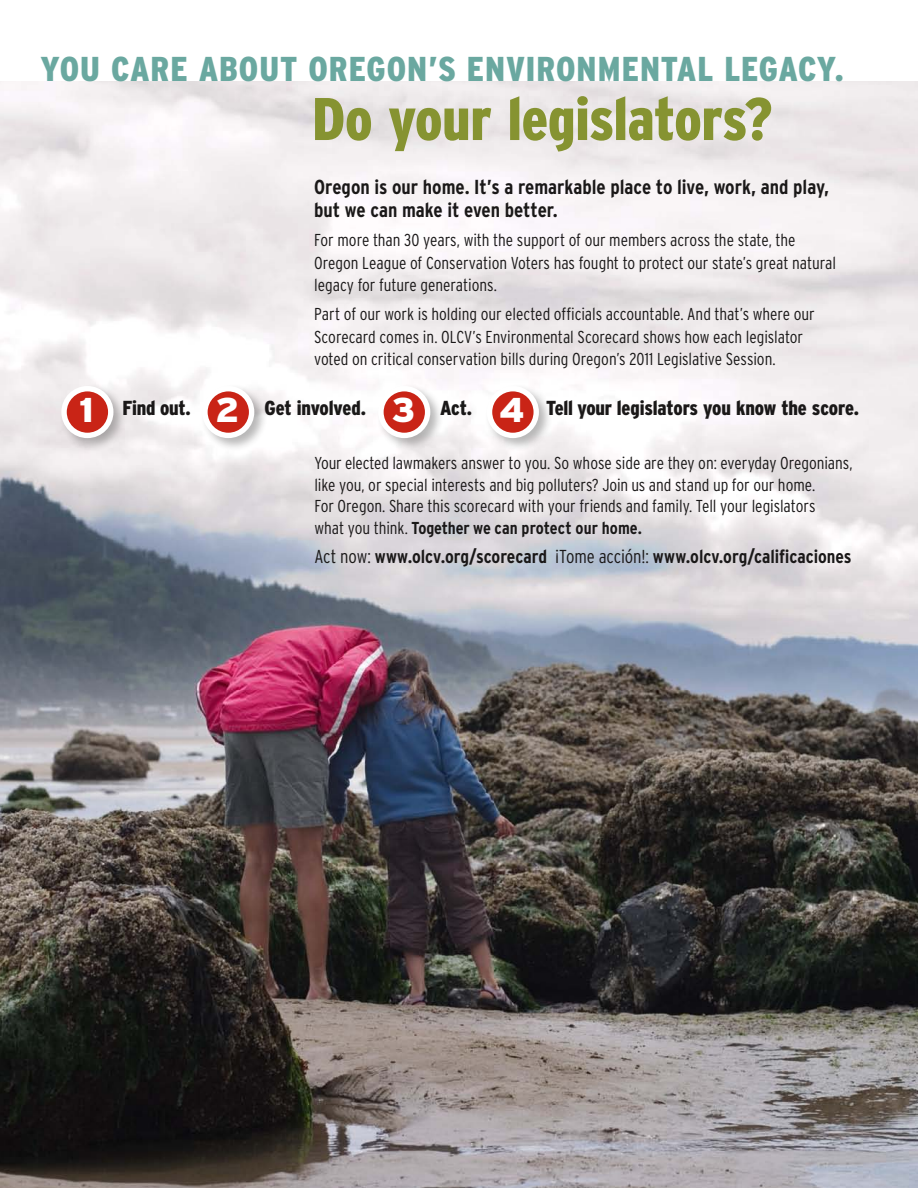
<style>
.page{position:relative;width:918px;height:1188px;background:#fff}
.page>*{position:absolute;margin:0;border:0;box-sizing:border-box;transform-origin:0 0}
.t1{font:900 condensed 60px "Interstate";letter-spacing:-.01em;color:#869331}
.t2{font:900 condensed 34.5px "Interstate";letter-spacing:.03em;color:#6aa8a0}
.t3{font:700 condensed 20.25px/23.2px "Interstate";color:#1a1818}
.t4{font:900 condensed 20.25px "Interstate";letter-spacing:-.01em;color:#1a1818}
.t5{font:700 condensed 18.75px "Interstate";color:#1a1818}
.t6{font:300 condensed 17.25px/22.5px "Interstate";letter-spacing:-.005em;color:#1a1818}
.s1{font-stretch:normal;font-size:34.5px;color:#fff}
.s2{font-weight:700}
.s3{font-weight:300}
</style>
<div class="page">
<img style="left:0;top:81px;width:918px;height:1107px">
<div style="left:59px;top:383px;width:67px;height:68px;background:#1a1818;opacity:.31"></div>
<div style="left:64px;top:389px;width:47px;height:46px;background:#c92416;border-radius:50%"></div>
<div style="left:61px;top:386px;width:52px;height:52px;border:5px solid #fff;border-radius:50%"></div>
<div style="left:200px;top:383px;width:67px;height:68px;background:#1a1818;opacity:.31"></div>
<div style="left:205px;top:389px;width:47px;height:46px;background:#c92416;border-radius:50%"></div>
<div style="left:202px;top:386px;width:52px;height:52px;border:5px solid #fff;border-radius:50%"></div>
<div style="left:376px;top:383px;width:67px;height:68px;background:#1a1818;opacity:.31"></div>
<div style="left:381px;top:389px;width:47px;height:46px;background:#c92416;border-radius:50%"></div>
<div style="left:378px;top:386px;width:52px;height:52px;border:5px solid #fff;border-radius:50%"></div>
<div style="left:484px;top:383px;width:68px;height:68px;background:#1a1818;opacity:.31"></div>
<div style="left:490px;top:389px;width:46px;height:46px;background:#c92416;border-radius:50%"></div>
<div style="left:487px;top:386px;width:52px;height:52px;border:5px solid #fff;border-radius:50%"></div>
<h2 class="t2" style="left:40px;top:49px;width:805px">you care about Oregon’s environmental legacy.</h2>
<h1 class="t1" style="left:312px;top:86px;width:462px">Do your legislators?</h1>
<p class="t3" style="left:314px;top:175px;width:517px">Oregon is our home. It’s a remarkable place to live, work, and play, but we can make it even better.</p>
<p class="t6" style="left:314px;top:229px;width:523px">For more than 30 years, with the support of our members across the state, the<br>Oregon League of Conservation Voters has fought to protect our state’s great natural legacy for future generations.</p>
<p class="t6" style="left:314px;top:303px;width:502px">Part of our work is holding our elected officials accountable. And that’s where our<br>Scorecard comes in. OLCV’s Environmental Scorecard shows how each legislator voted on critical conservation bills during Oregon’s 2011 Legislative Session.</p>
<p class="t4" style="left:79px;top:397px;width:781px"><span class="s1">1</span> Find out. <span class="s1">2</span> Get involved. <span class="s1">3</span> Act. <span class="s1">4</span> Tell your legislators you know the score.</p>
<p class="t6" style="left:314px;top:452px;width:540px;line-height:21.8px">Your elected lawmakers answer to you. So whose side are they on: everyday Oregonians, like you, or special interests and big polluters? Join us and stand up for our home.<br>For Oregon. Share this scorecard with your friends and family. Tell your legislators<br>what you think. <span class="s2">Together we can protect our home.</span></p>
<p class="t5" style="left:314px;top:546px;width:539px"><span class="s3">Act now:</span> www.olcv.org/scorecard <span class="s3">¡Tome acción!:</span> www.olcv.org/calificaciones</p>
</div>
